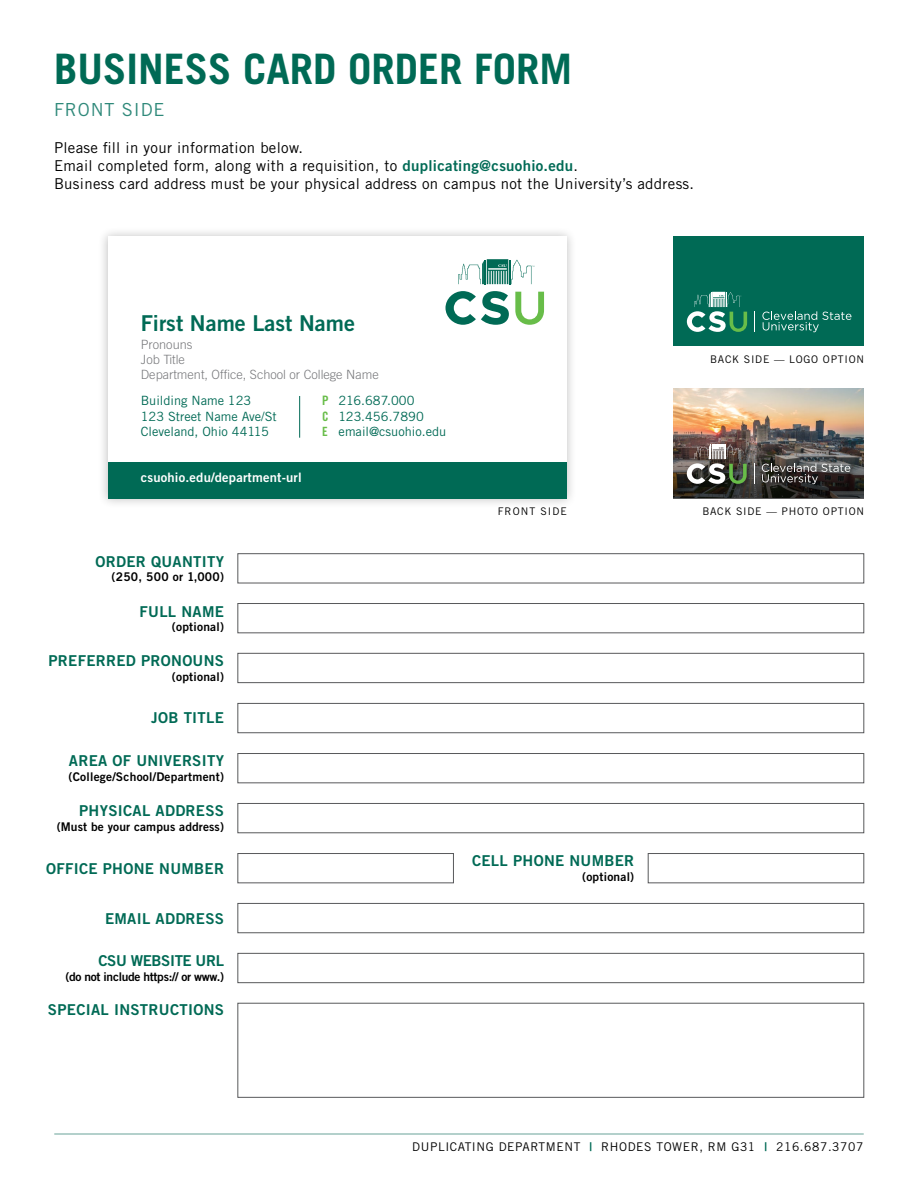
<style>
.page{position:relative;width:918px;height:1188px;background:#fff}
.page>*{position:absolute;margin:0;border:0;box-sizing:border-box;transform-origin:0 0}
.t1{font:700 42px "Trade Gothic LT Std";color:#006a55}
.t2{font:21.9px "Trade Gothic LT Std Bd 2";color:#006a55}
.t3{font:18px "Trade Gothic LT Std";letter-spacing:.05em;color:#2f897a}
.t4{font:15px/18px "Trade Gothic LT Std";letter-spacing:.02em;color:#000}
.t5{font:15px "Trade Gothic LT Std Bd 2";letter-spacing:.02em;color:#006a55}
.t6{font:15px "Trade Gothic LT Std Bd 2";letter-spacing:-.025em;color:#006a55}
.t7{font:13.05px "Trade Gothic LT Std Bd 2";letter-spacing:.015em;color:#fff}
.t8{font:12.75px/15.5px "Trade Gothic LT Std";color:#006a55}
.t9{font:300 12.75px/15.5px "Trade Gothic LT Std";color:#77787b}
.t10{font:12px "Trade Gothic LT Std Bd 2";letter-spacing:.02em;color:#000}
.t11{font:12px "Trade Gothic LT Std";letter-spacing:.05em;color:#000}
.t12{font:12px "Trade Gothic LT Std Bd 2";letter-spacing:-.025em;color:#000}
.t13{font:10.5px "Trade Gothic LT Std";letter-spacing:.07em;color:#000}
.t14{font:10.5px "Trade Gothic LT Std";letter-spacing:.1em;color:#000}
.s1{font-family:"Trade Gothic LT Std Bd 2";color:#006a55}
.s2{font-family:"Trade Gothic LT Std Bd Cn 20";font-size:13.05px;color:#68bd49}
.s3{font-family:"Trade Gothic LT Std Bd Cn 20";color:#68bd49}
</style>
<div class="page">
<div style="left:238px;top:953px;width:626px;height:30px;border:1px solid #58595b"></div>
<div style="left:238px;top:903px;width:626px;height:30px;border:1px solid #58595b"></div>
<div style="left:238px;top:803px;width:626px;height:30px;border:1px solid #58595b"></div>
<div style="left:238px;top:753px;width:626px;height:30px;border:1px solid #58595b"></div>
<div style="left:238px;top:703px;width:626px;height:30px;border:1px solid #58595b"></div>
<div style="left:238px;top:653px;width:626px;height:30px;border:1px solid #58595b"></div>
<div style="left:238px;top:603px;width:626px;height:30px;border:1px solid #58595b"></div>
<div style="left:238px;top:853px;width:216px;height:30px;border:1px solid #58595b"></div>
<div style="left:648px;top:853px;width:216px;height:30px;border:1px solid #58595b"></div>
<div style="left:238px;top:1003px;width:626px;height:95px;border:1px solid #58595b"></div>
<hr style="left:54px;top:1134px;width:810px;height:1px;background:#69a298">
<div style="left:98px;top:226px;width:479px;height:283px;background:#000;opacity:.25"></div>
<div style="left:108px;top:236px;width:459px;height:263px;background:#fff"></div>
<div style="left:108px;top:462px;width:459px;height:37px;background:#006a55"></div>
<hr style="left:299px;top:396px;width:1px;height:42px;background:#006a55">
<svg style="left:446px;top:291px;width:63px;height:34px"></svg>
<svg style="left:515px;top:292px;width:29px;height:33px"></svg>
<svg style="left:458px;top:259px;width:76px;height:25px"></svg>
<div style="left:673px;top:236px;width:191px;height:110px;background:#006a55"></div>
<svg style="left:762px;top:311px;width:89px;height:21px"></svg>
<svg style="left:687px;top:292px;width:60px;height:40px"></svg>
<img style="left:673px;top:389px;width:191px;height:38px">
<img style="left:673px;top:427px;width:191px;height:72px">
<div style="left:686px;top:442px;width:171px;height:49px;background:#000;opacity:.5"></div>
<svg style="left:762px;top:463px;width:88px;height:21px;background:#565352"></svg>
<svg style="left:754px;top:463px;width:1px;height:21px"></svg>
<svg style="left:687px;top:444px;width:60px;height:40px"></svg>
<h1 class="t1" style="left:54px;top:44px;width:520px">BUSINESS CARD ORDER FORM</h1>
<p class="t3" style="left:54px;top:98px;width:112px">FRONT SIDE</p>
<p class="t4" style="left:54px;top:138px;width:642px">Please fill in your information below.<br>Email completed form, along with a requisition, to <span class="s1">duplicating@csuohio.edu</span>.<br>Business card address must be your physical address on campus not the University’s address.</p>
<h2 class="t2" style="left:141px;top:310px;width:216px">First Name Last Name</h2>
<p class="t9" style="left:141px;top:336px;width:240px">Pronouns<br>Job Title<br>Department, Office, School or College Name</p>
<p class="t8" style="left:141px;top:393px;width:138px">Building Name 123<br>123 Street Name Ave/St<br>Cleveland, Ohio 44115</p>
<p class="t8" style="left:322px;top:393px;width:126px"><span class="s2">P</span> 216.687.000<br><span class="s2">C</span> 123.456.7890<br><span class="s3">E</span> email@csuohio.edu</p>
<p class="t7" style="left:141px;top:469px;width:162px">csuohio.edu/department-url</p>
<p class="t13" style="left:710px;top:352px;width:155px">BACK SIDE — LOGO OPTION</p>
<p class="t5" style="left:96px;top:552px;width:130px">ORDER QUANTITY</p>
<p class="t10" style="left:112px;top:569px;width:114px">(250, 500 or 1,000)</p>
<p class="t5" style="left:140px;top:602px;width:86px">FULL NAME</p>
<p class="t10" style="left:172px;top:619px;width:54px">(optional)</p>
<p class="t5" style="left:49px;top:652px;width:177px">PREFERRED PRONOUNS</p>
<p class="t10" style="left:172px;top:669px;width:54px">(optional)</p>
<p class="t5" style="left:151px;top:709px;width:74px">JOB TITLE</p>
<p class="t5" style="left:69px;top:752px;width:157px">AREA OF UNIVERSITY</p>
<p class="t10" style="left:68px;top:769px;width:157px">(College/School/Department)</p>
<p class="t5" style="left:79px;top:802px;width:146px">PHYSICAL ADDRESS</p>
<p class="t10" style="left:57px;top:819px;width:169px">(Must be your campus address)</p>
<p class="t5" style="left:46px;top:859px;width:179px">OFFICE PHONE NUMBER</p>
<p class="t5" style="left:105px;top:909px;width:121px">EMAIL ADDRESS</p>
<p class="t6" style="left:98px;top:952px;width:127px">CSU WEBSITE URL</p>
<p class="t12" style="left:65px;top:969px;width:160px">(do not include https:// or www.)</p>
<p class="t5" style="left:48px;top:1001px;width:178px">SPECIAL INSTRUCTIONS</p>
<p class="t14" style="left:498px;top:505px;width:71px">FRONT SIDE</p>
<p class="t13" style="left:702px;top:505px;width:163px">BACK SIDE — PHOTO OPTION</p>
<p class="t5" style="left:472px;top:852px;width:164px">CELL PHONE NUMBER</p>
<p class="t10" style="left:582px;top:869px;width:54px">(optional)</p>
<p class="t11" style="left:412px;top:1139px;width:453px">DUPLICATING DEPARTMENT <span class="s1">|</span> RHODES TOWER, RM G31 <span class="s1">|</span> 216.687.3707</p>
</div>
